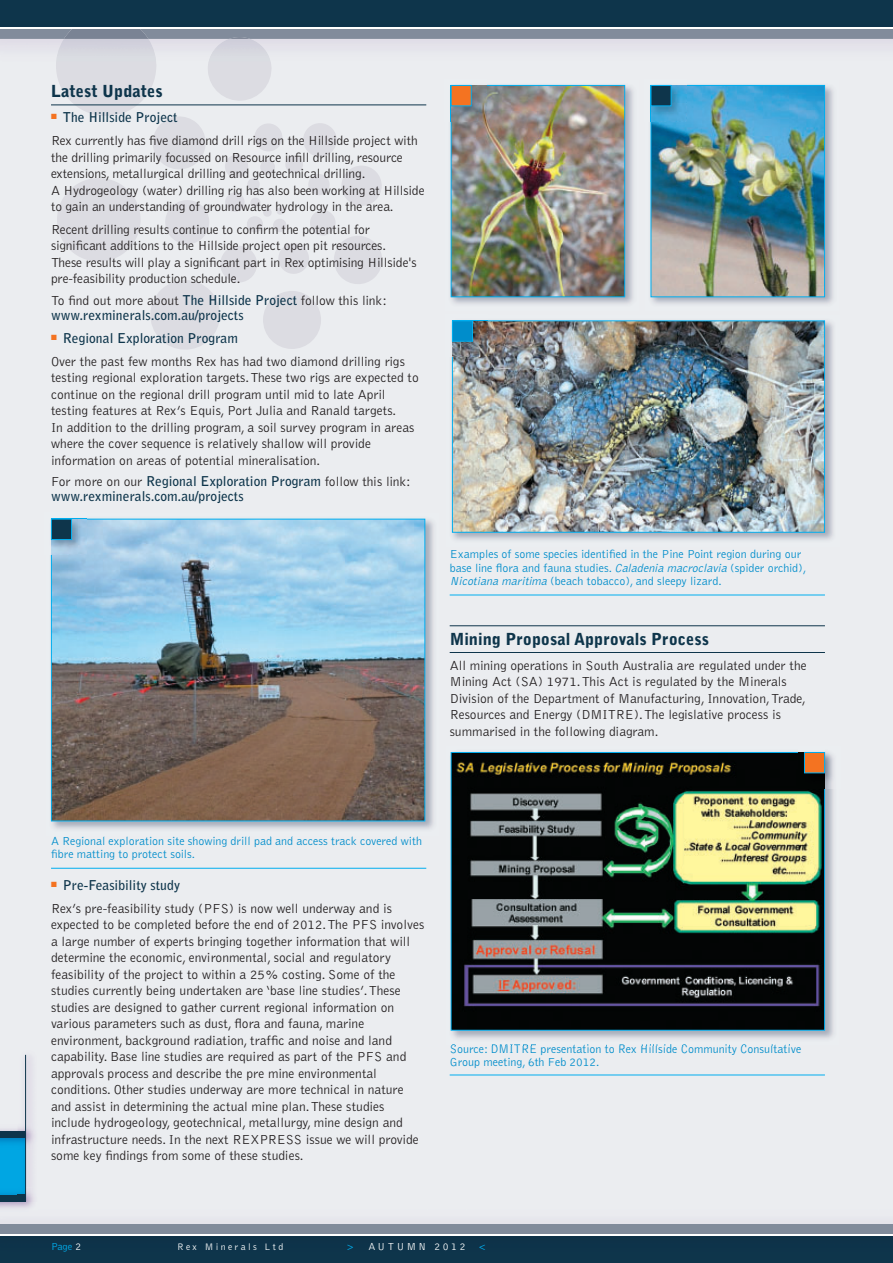
<style>
.page{position:relative;width:893px;height:1263px;background:#fff}
.page>*{position:absolute;margin:0;border:0;box-sizing:border-box;transform-origin:0 0}
.t1{font:900 16.5px "Bell Gothic";color:#0e354b}
.t2{font:300 13.5px/16.5px "Bell Gothic";color:#231f20}
.t3{font:700 13.5px/15px "Bell Gothic";color:#0e354b}
.t4{font:300 12px/13.5px "Bell Gothic";color:#008dcb}
.t5{font:300 10.5px "Bell Gothic";letter-spacing:.25em;color:#fff}
.t6{font:300 10.5px "Bell Gothic";color:#00aeef}
.t7{font:300 9.75px "Bell Gothic";letter-spacing:.25em;color:#fff}
.s1{font-weight:700;color:#0e354b}
.s2{font-weight:300;color:#231f20}
.s3{font-style:italic}
.s4{color:#fff}
.s5{color:#00aeef}
</style>
<div class="page">
<div style="left:0;top:0;width:893px;height:1262px;background:#ebedf0"></div>
<svg style="left:51px;top:69px;width:334px;height:281px"></svg>
<div style="left:0;top:0;width:893px;height:28px;background:#0e354b"></div>
<img style="left:55px;top:39px;width:216px;height:30px">
<svg style="left:0;top:29px;width:893px;height:10px;background:#818b9b"></svg>
<div style="left:0;top:1236px;width:893px;height:26px;background:#0e344a"></div>
<div style="left:0;top:1224px;width:893px;height:11px;background:#818b9b"></div>
<hr style="left:0;top:27px;width:893px;height:2px;background:#fff">
<hr style="left:0;top:1234px;width:893px;height:2px;background:#fff">
<div style="left:0;top:1150px;width:18px;height:37px;background:#00a6e3"></div>
<img style="left:0;top:1138px;width:18px;height:12px">
<div style="left:0;top:1131px;width:26px;height:7px;background:#0e354b"></div>
<img style="left:25px;top:1054px;width:7px;height:133px">
<img style="left:18px;top:1150px;width:7px;height:37px">
<img style="left:18px;top:1187px;width:17px;height:24px">
<svg style="left:0;top:1187px;width:26px;height:16px"></svg>
<img style="left:18px;top:1124px;width:17px;height:26px">
<svg style="left:18px;top:1131px;width:7px;height:19px"></svg>
<hr style="left:25px;top:1055px;width:1px;height:146px;background:#0e354b">
<hr style="left:51px;top:105px;width:375px;height:1px;background:#0e354b">
<hr style="left:51px;top:868px;width:375px;height:1px;background:#00aeef">
<hr style="left:450px;top:595px;width:375px;height:1px;background:#00aeef">
<hr style="left:450px;top:625px;width:375px;height:1px;background:#0e354b">
<hr style="left:450px;top:652px;width:375px;height:1px;background:#0e354b">
<hr style="left:450px;top:1075px;width:375px;height:1px;background:#00aeef">
<img style="left:50px;top:518px;width:384px;height:311px">
<img style="left:53px;top:521px;width:370px;height:298px">
<div style="left:51px;top:519px;width:374px;height:302px;border:1px solid #00aeef"></div>
<img style="left:50px;top:518px;width:37px;height:37px">
<div style="left:52px;top:519px;width:19px;height:20px;background:#0e354b"></div>
<div style="left:51px;top:519px;width:21px;height:21px;border:1px solid #00aeef"></div>
<img style="left:450px;top:751px;width:384px;height:295px">
<img style="left:451px;top:1044px;width:100px;height:2px">
<img style="left:453px;top:754px;width:370px;height:274px">
<div style="left:451px;top:752px;width:374px;height:278px;border:1px solid #00aeef"></div>
<img style="left:798px;top:751px;width:36px;height:37px">
<div style="left:805px;top:753px;width:19px;height:19px;background:#f47321"></div>
<div style="left:804px;top:752px;width:21px;height:21px;border:1px solid #00aeef"></div>
<img style="left:450px;top:84px;width:183px;height:220px">
<img style="left:453px;top:87px;width:170px;height:208px">
<div style="left:451px;top:85px;width:174px;height:212px;border:1px solid #00aeef"></div>
<img style="left:450px;top:84px;width:37px;height:37px">
<div style="left:451px;top:86px;width:20px;height:19px;background:#f47321"></div>
<div style="left:451px;top:85px;width:21px;height:21px;border:1px solid #00aeef"></div>
<img style="left:451px;top:320px;width:382px;height:220px">
<img style="left:454px;top:322px;width:369px;height:209px">
<div style="left:452px;top:320px;width:373px;height:213px;border:1px solid #00aeef"></div>
<img style="left:451px;top:320px;width:37px;height:37px">
<div style="left:453px;top:321px;width:19px;height:20px;background:#008dcb"></div>
<div style="left:452px;top:320px;width:21px;height:22px;border:1px solid #00aeef"></div>
<img style="left:650px;top:84px;width:183px;height:220px">
<img style="left:653px;top:87px;width:170px;height:208px">
<div style="left:651px;top:85px;width:174px;height:212px;border:1px solid #00aeef"></div>
<img style="left:650px;top:84px;width:36px;height:37px">
<div style="left:651px;top:86px;width:20px;height:19px;background:#0e354b"></div>
<div style="left:651px;top:85px;width:20px;height:21px;border:1px solid #00aeef"></div>
<p class="t1" style="left:51px;top:85px;width:113px">Latest Updates</p>
<p class="t2" style="left:51px;top:107px;width:368px;line-height:23px"><sup>■</sup> <span class="s1">The Hillside Project<br></span>Rex currently has five diamond drill rigs on the Hillside project with</p>
<p class="t2" style="left:51px;top:150px;width:375px">the drilling primarily focussed on Resource infill drilling, resource extensions, metallurgical drilling and geotechnical drilling.<br>A Hydrogeology (water) drilling rig has also been working at Hillside to gain an understanding of groundwater hydrology in the area.</p>
<p class="t2" style="left:51px;top:222px;width:367px">Recent drilling results continue to confirm the potential for significant additions to the Hillside project open pit resources.<br>These results will play a significant part in Rex optimising Hillside's pre-feasibility production schedule.</p>
<p class="t3" style="left:51px;top:293px;width:337px"><span class="s2">To find out more about</span> The Hillside Project <span class="s2">follow this link: </span>www.rexminerals.com.au/projects</p>
<p class="t2" style="left:51px;top:328px;width:355px;line-height:23px"><sup>■</sup> <span class="s1">Regional Exploration Program<br></span>Over the past few months Rex has had two diamond drilling rigs</p>
<p class="t2" style="left:51px;top:370px;width:369px">testing regional exploration targets. These two rigs are expected to continue on the regional drill program until mid to late April testing features at Rex’s Equis, Port Julia and Ranald targets.<br>In addition to the drilling program, a soil survey program in areas where the cover sequence is relatively shallow will provide information on areas of potential mineralisation.</p>
<p class="t3" style="left:51px;top:475px;width:361px"><span class="s2">For more on our</span> Regional Exploration Program <span class="s2">follow this link: </span>www.rexminerals.com.au/projects</p>
<p class="t4" style="left:450px;top:548px;width:358px">Examples of some species identified in the Pine Point region during our base line flora and fauna studies. <span class="s3">Caladenia macroclavia</span>(spider orchid),<br><span class="s3">Nicotiana maritima</span>(beach tobacco), and sleepy lizard.</p>
<p class="t1" style="left:450px;top:633px;width:261px">Mining Proposal Approvals Process</p>
<p class="t2" style="left:450px;top:658px;width:359px">All mining operations in South Australia are regulated under the Mining Act (SA) 1971. This Act is regulated by the Minerals Division of the Department of Manufacturing, Innovation, Trade, Resources and Energy (DMITRE). The legislative process is summarised in the following diagram.</p>
<p class="t4" style="left:51px;top:835px;width:373px">A Regional exploration site showing drill pad and access track covered with fibre matting to protect soils.</p>
<p class="t2" style="left:51px;top:875px;width:343px;line-height:23px"><sup>■</sup> <span class="s1">Pre-Feasibility study<br></span>Rex’s pre-feasibility study (PFS) is now well underway and is</p>
<p class="t2" style="left:51px;top:917px;width:375px">expected to be completed before the end of 2012. The PFS involves a large number of experts bringing together information that will determine the economic, environmental, social and regulatory feasibility of the project to within a 25% costing. Some of the studies currently being undertaken are ‘base line studies’. These studies are designed to gather current regional information on various parameters such as dust, flora and fauna, marine environment, background radiation, traffic and noise and land capability. Base line studies are required as part of the PFS and approvals process and describe the pre mine environmental conditions. Other studies underway are more technical in nature and assist in determining the actual mine plan. These studies include hydrogeology, geotechnical, metallurgy, mine design and infrastructure needs. In the next REXPRESS issue we will provide some key findings from some of these studies.</p>
<p class="t4" style="left:450px;top:1043px;width:353px">Source: DMITRE presentation to Rex Hillside Community Consultative<br>Group meeting, 6th Feb 2012.</p>
<p class="t6" style="left:51px;top:1242px;width:32px">Page <span class="s4">2</span></p>
<p class="t7" style="left:177px;top:1243px;width:108px">Rex Minerals Ltd</p>
<p class="t5" style="left:347px;top:1243px;width:120px"><span class="s5">&gt;</span> AUTUMN 2012</p>
<p class="t6" style="left:479px;top:1243px;width:8px">&lt;</p>
</div>
